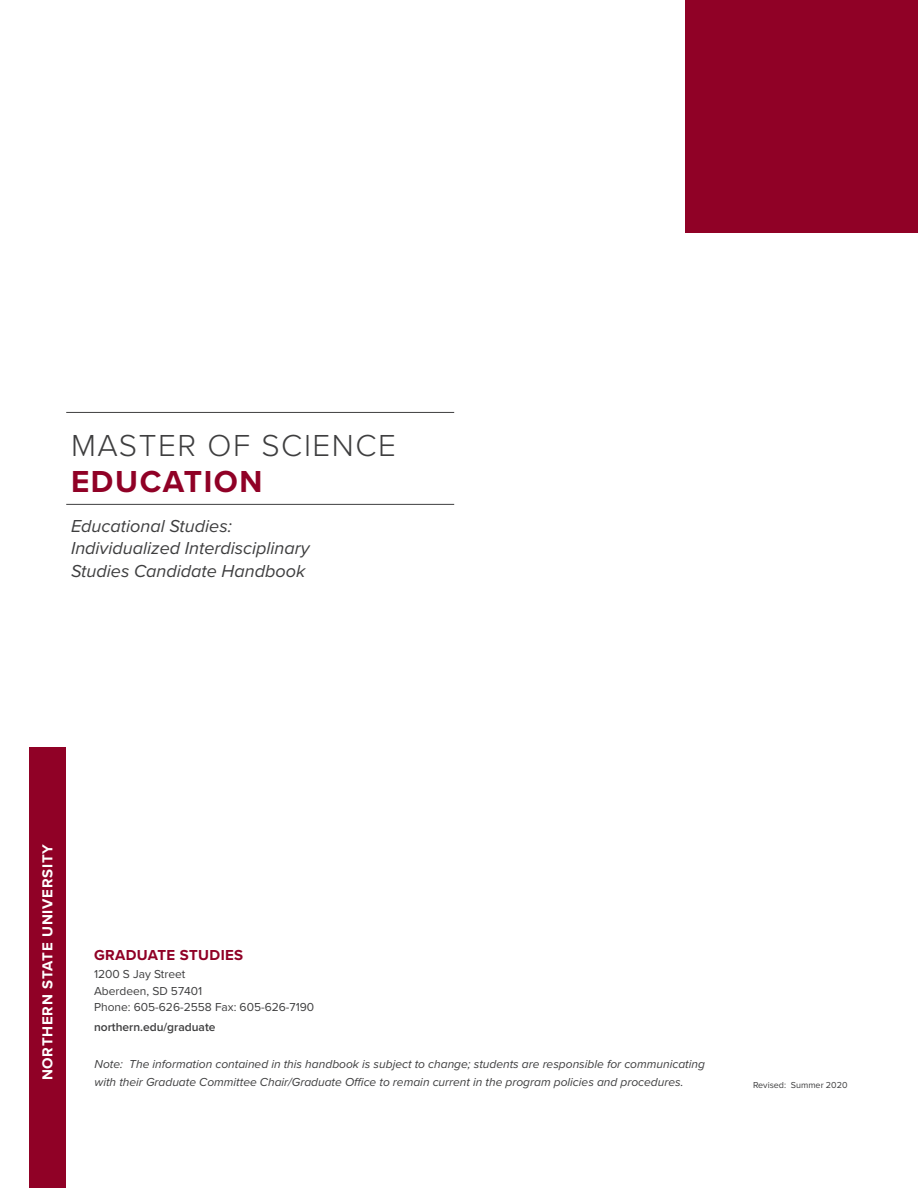
<style>
.page{position:relative;width:918px;height:1188px;background:#fff}
.page>*{position:absolute;margin:0;border:0;box-sizing:border-box;transform-origin:0 0}
.t1{font:300 31.5px "Proxima Nova";letter-spacing:.05em;color:#3e3e3f}
.t2{font:700 31.5px "Proxima Nova";letter-spacing:.05em;color:#900126}
.t3{font:italic 18px/22.5px "Proxima Nova";color:#3e3e3f}
.t4{font:700 15px "Proxima Nova";letter-spacing:.05em;color:#fff}
.t5{font:700 15px "Proxima Nova";letter-spacing:.025em;color:#900126}
.t6{font:italic 12px/18px "Proxima Nova";color:#3e3e3f}
.t7{font:12px/16.5px "Proxima Nova";color:#3e3e3f}
.t8{font:600 12px "Proxima Nova";color:#3e3e3f}
.t9{font:9px "Proxima Nova";color:#3e3e3f}
</style>
<div class="page">
<div style="left:29px;top:747px;width:37px;height:441px;background:#900126"></div>
<hr style="left:66px;top:412px;width:388px;height:1px;background:#3e3e3f">
<hr style="left:66px;top:504px;width:388px;height:1px;background:#3e3e3f">
<div style="left:686px;top:0;width:232px;height:232px;background:#900126"></div>
<h1 class="t1" style="left:71px;top:422px;width:327px">MASTER OF SCIENCE</h1>
<h1 class="t2" style="left:71px;top:458px;width:193px">EDUCATION</h1>
<h2 class="t3" style="left:71px;top:514px;width:240px">Educational Studies:<br>Individualized Interdisciplinary<br>Studies Candidate Handbook</h2>
<p class="t4" style="left:36px;top:1080px;width:238px;rotate:-90deg">NORTHERN STATE UNIVERSITY</p>
<p class="t5" style="left:94px;top:944px;width:151px">GRADUATE STUDIES</p>
<p class="t7" style="left:94px;top:965px;width:222px">1200 S Jay Street<br>Aberdeen, SD 57401<br>Phone: 605-626-2558 Fax: 605-626-7190</p>
<p class="t8" style="left:94px;top:1018px;width:123px">northern.edu/graduate</p>
<p class="t6" style="left:95px;top:1054px;width:612px">Note: The information contained in this handbook is subject to change; students are responsible for communicating with their Graduate Committee Chair/Graduate Office to remain current in the program policies and procedures.</p>
<p class="t9" style="left:753px;top:1078px;width:96px">Revised: Summer 2020</p>
</div>
